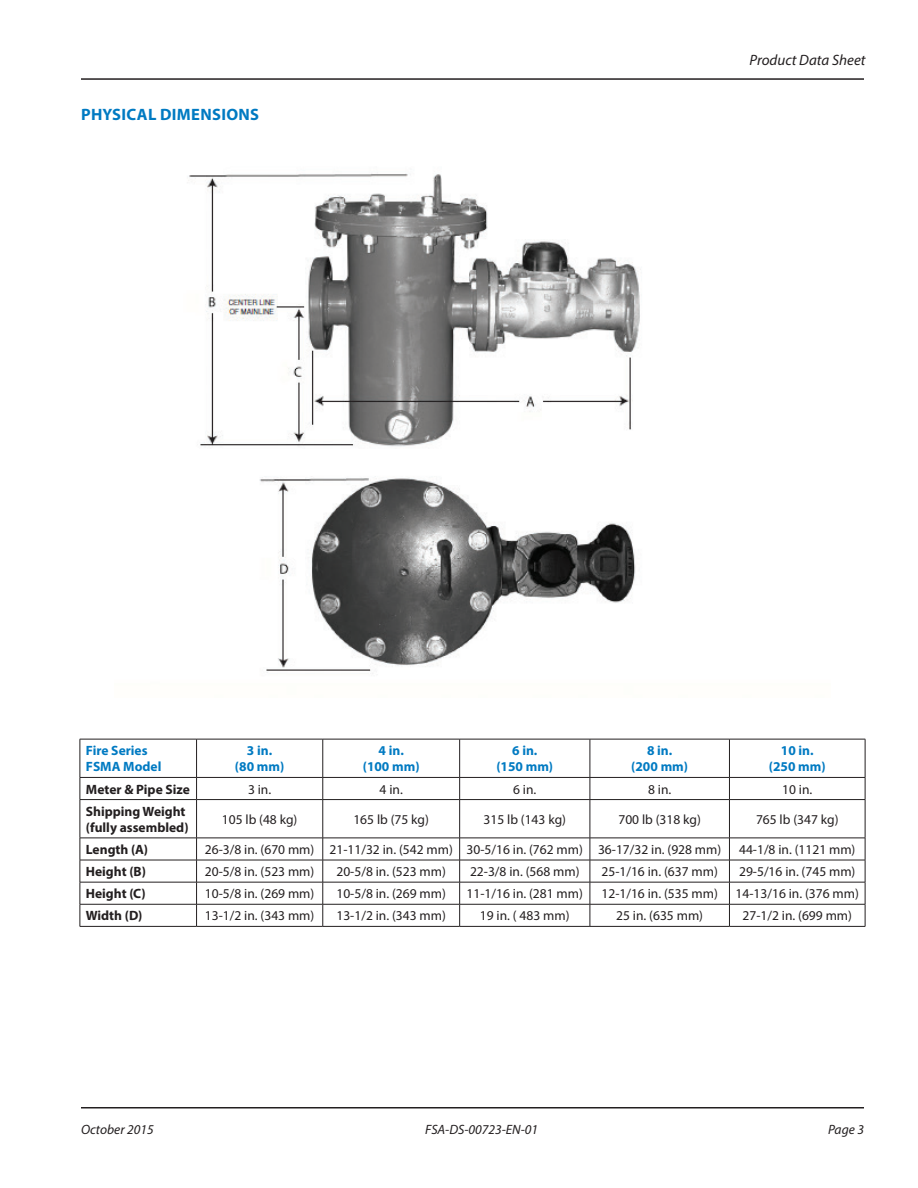
<style>
.page{position:relative;width:918px;height:1188px;background:#fff}
.page>*{position:absolute;margin:0;border:0;box-sizing:border-box;transform-origin:0 0}
.Heading_1{font:700 16.5px "Myriad Pro";letter-spacing:.02em;color:#007ac2}
.t1{font:italic 15px "Myriad Pro";color:#231f20}
.Body{font:13.5px "Myriad Pro";color:#231f20}
.Body-2{font:700 13.5px/16.2px "Myriad Pro";color:#231f20}
.Body-3{font:700 13.5px/16.2px "Myriad Pro";color:#007ac2;text-align:center}
.Footer_Center{font:italic 13.5px "Myriad Pro";color:#231f20}
.Footer_Inside{font:italic 13.5px "Myriad Pro";color:#231f20}
.Footer_Outside{font:italic 13.5px "Myriad Pro";color:#231f20}
</style>
<div class="page">
<hr style="left:81px;top:78px;width:783px;height:2px;background:#231f20">
<hr style="left:81px;top:1107px;width:783px;height:1px;background:#231f20">
<img style="left:188px;top:173px;width:453px;height:501px">
<hr style="left:80px;top:739px;width:117px;height:1px;background:#231f20">
<hr style="left:80px;top:739px;width:1px;height:38px;background:#231f20">
<hr style="left:197px;top:739px;width:126px;height:1px;background:#231f20">
<hr style="left:196px;top:739px;width:1px;height:38px;background:#231f20">
<hr style="left:323px;top:739px;width:137px;height:1px;background:#231f20">
<hr style="left:323px;top:739px;width:1px;height:38px;background:#231f20">
<hr style="left:460px;top:739px;width:130px;height:1px;background:#231f20">
<hr style="left:459px;top:739px;width:1px;height:38px;background:#231f20">
<hr style="left:590px;top:739px;width:139px;height:1px;background:#231f20">
<hr style="left:590px;top:739px;width:1px;height:38px;background:#231f20">
<hr style="left:729px;top:739px;width:136px;height:1px;background:#231f20">
<hr style="left:729px;top:739px;width:1px;height:38px;background:#231f20">
<hr style="left:865px;top:739px;width:1px;height:38px;background:#231f20">
<hr style="left:80px;top:777px;width:117px;height:1px;background:#231f20">
<svg style="left:80px;top:778px;width:1px;height:21px"></svg>
<hr style="left:197px;top:777px;width:126px;height:1px;background:#231f20">
<svg style="left:196px;top:778px;width:1px;height:21px"></svg>
<hr style="left:323px;top:777px;width:137px;height:1px;background:#231f20">
<svg style="left:323px;top:778px;width:1px;height:21px"></svg>
<hr style="left:460px;top:777px;width:130px;height:1px;background:#231f20">
<svg style="left:459px;top:778px;width:1px;height:21px"></svg>
<hr style="left:590px;top:777px;width:139px;height:1px;background:#231f20">
<svg style="left:590px;top:778px;width:1px;height:21px"></svg>
<hr style="left:729px;top:777px;width:136px;height:1px;background:#231f20">
<svg style="left:729px;top:778px;width:1px;height:21px"></svg>
<svg style="left:865px;top:778px;width:1px;height:21px"></svg>
<hr style="left:80px;top:799px;width:117px;height:1px;background:#231f20">
<hr style="left:80px;top:800px;width:1px;height:38px;background:#231f20">
<hr style="left:197px;top:799px;width:126px;height:1px;background:#231f20">
<hr style="left:196px;top:800px;width:1px;height:38px;background:#231f20">
<hr style="left:323px;top:799px;width:137px;height:1px;background:#231f20">
<hr style="left:323px;top:800px;width:1px;height:38px;background:#231f20">
<hr style="left:460px;top:799px;width:130px;height:1px;background:#231f20">
<hr style="left:459px;top:800px;width:1px;height:38px;background:#231f20">
<hr style="left:590px;top:799px;width:139px;height:1px;background:#231f20">
<hr style="left:590px;top:800px;width:1px;height:38px;background:#231f20">
<hr style="left:729px;top:799px;width:136px;height:1px;background:#231f20">
<hr style="left:729px;top:800px;width:1px;height:38px;background:#231f20">
<hr style="left:865px;top:800px;width:1px;height:38px;background:#231f20">
<hr style="left:80px;top:838px;width:117px;height:1px;background:#231f20">
<hr style="left:197px;top:838px;width:126px;height:1px;background:#231f20">
<hr style="left:323px;top:838px;width:137px;height:1px;background:#231f20">
<hr style="left:460px;top:838px;width:130px;height:1px;background:#231f20">
<hr style="left:590px;top:838px;width:139px;height:1px;background:#231f20">
<hr style="left:729px;top:838px;width:136px;height:1px;background:#231f20">
<hr style="left:80px;top:860px;width:117px;height:1px;background:#231f20">
<hr style="left:197px;top:860px;width:126px;height:1px;background:#231f20">
<hr style="left:323px;top:860px;width:137px;height:1px;background:#231f20">
<hr style="left:460px;top:860px;width:130px;height:1px;background:#231f20">
<hr style="left:590px;top:860px;width:139px;height:1px;background:#231f20">
<hr style="left:729px;top:860px;width:136px;height:1px;background:#231f20">
<hr style="left:80px;top:882px;width:117px;height:1px;background:#231f20">
<hr style="left:197px;top:882px;width:126px;height:1px;background:#231f20">
<hr style="left:323px;top:882px;width:137px;height:1px;background:#231f20">
<hr style="left:460px;top:882px;width:130px;height:1px;background:#231f20">
<hr style="left:590px;top:882px;width:139px;height:1px;background:#231f20">
<hr style="left:729px;top:882px;width:136px;height:1px;background:#231f20">
<hr style="left:80px;top:904px;width:117px;height:1px;background:#231f20">
<svg style="left:80px;top:838px;width:1px;height:88px"></svg>
<hr style="left:197px;top:904px;width:126px;height:1px;background:#231f20">
<svg style="left:196px;top:838px;width:1px;height:88px"></svg>
<hr style="left:323px;top:904px;width:137px;height:1px;background:#231f20">
<svg style="left:323px;top:838px;width:1px;height:88px"></svg>
<hr style="left:460px;top:904px;width:130px;height:1px;background:#231f20">
<svg style="left:459px;top:838px;width:1px;height:88px"></svg>
<hr style="left:590px;top:904px;width:139px;height:1px;background:#231f20">
<svg style="left:590px;top:838px;width:1px;height:88px"></svg>
<hr style="left:729px;top:904px;width:136px;height:1px;background:#231f20">
<svg style="left:729px;top:838px;width:1px;height:88px"></svg>
<svg style="left:865px;top:838px;width:1px;height:88px"></svg>
<hr style="left:80px;top:926px;width:117px;height:1px;background:#231f20">
<hr style="left:197px;top:926px;width:126px;height:1px;background:#231f20">
<hr style="left:323px;top:926px;width:137px;height:1px;background:#231f20">
<hr style="left:460px;top:926px;width:130px;height:1px;background:#231f20">
<hr style="left:590px;top:926px;width:139px;height:1px;background:#231f20">
<hr style="left:729px;top:926px;width:136px;height:1px;background:#231f20">
<p class="Heading_1" style="left:81px;top:104px;width:180px">PHYSICAL DIMENSIONS</p>
<p class="t1" style="left:750px;top:51px;width:117px">Product Data Sheet</p>
<p class="Body-3" style="left:86px;top:742px;width:77px;text-align:left">Fire Series<br>FSMA Model</p>
<p class="Body-3" style="left:235px;top:742px;width:51px">3 in.<br>(80 mm)</p>
<p class="Body-3" style="left:363px;top:742px;width:58px">4 in.<br>(100 mm)</p>
<p class="Body-3" style="left:496px;top:742px;width:58px">6 in.<br>(150 mm)</p>
<p class="Body-3" style="left:631px;top:742px;width:58px">8 in.<br>(200 mm)</p>
<p class="Body-3" style="left:769px;top:742px;width:58px">10 in. (250 mm)</p>
<p class="Body-2" style="left:86px;top:780px;width:106px">Meter &amp; Pipe Size</p>
<p class="Body" style="left:248px;top:781px;width:25px">3 in.</p>
<p class="Body" style="left:380px;top:781px;width:25px">4 in.</p>
<p class="Body" style="left:513px;top:781px;width:25px">6 in.</p>
<p class="Body" style="left:648px;top:781px;width:25px">8 in.</p>
<p class="Body" style="left:782px;top:781px;width:32px">10 in.</p>
<p class="Body-2" style="left:86px;top:803px;width:104px">Shipping Weight (fully assembled)</p>
<p class="Body" style="left:222px;top:811px;width:77px">105 lb (48 kg)</p>
<p class="Body" style="left:353px;top:811px;width:77px">165 lb (75 kg)</p>
<p class="Body" style="left:484px;top:811px;width:84px">315 lb (143 kg)</p>
<p class="Body" style="left:618px;top:811px;width:84px">700 lb (318 kg)</p>
<p class="Body" style="left:756px;top:811px;width:84px">765 lb (347 kg)</p>
<p class="Body-2" style="left:86px;top:841px;width:64px">Length (A)</p>
<p class="Body" style="left:205px;top:841px;width:111px">26-3/8 in. (670 mm)</p>
<p class="Body" style="left:330px;top:841px;width:125px">21-11/32 in. (542 mm)</p>
<p class="Body" style="left:467px;top:841px;width:118px">30-5/16 in. (762 mm)</p>
<p class="Body" style="left:598px;top:841px;width:125px">36-17/32 in. (928 mm)</p>
<p class="Body" style="left:739px;top:841px;width:118px">44-1/8 in. (1121 mm)</p>
<p class="Body-2" style="left:86px;top:863px;width:62px">Height (B)</p>
<p class="Body" style="left:205px;top:863px;width:111px">20-5/8 in. (523 mm)</p>
<p class="Body" style="left:336px;top:863px;width:111px">20-5/8 in. (523 mm)</p>
<p class="Body" style="left:470px;top:863px;width:111px">22-3/8 in. (568 mm)</p>
<p class="Body" style="left:601px;top:863px;width:118px">25-1/16 in. (637 mm)</p>
<p class="Body" style="left:739px;top:863px;width:118px">29-5/16 in. (745 mm)</p>
<p class="Body-2" style="left:86px;top:885px;width:61px">Height (C)</p>
<p class="Body" style="left:205px;top:885px;width:111px">10-5/8 in. (269 mm)</p>
<p class="Body" style="left:336px;top:885px;width:111px">10-5/8 in. (269 mm)</p>
<p class="Body" style="left:467px;top:885px;width:118px">11-1/16 in. (281 mm)</p>
<p class="Body" style="left:601px;top:885px;width:118px">12-1/16 in. (535 mm)</p>
<p class="Body" style="left:736px;top:885px;width:125px">14-13/16 in. (376 mm)</p>
<p class="Body-2" style="left:86px;top:907px;width:58px">Width (D)</p>
<p class="Body" style="left:205px;top:908px;width:111px">13-1/2 in. (343 mm)</p>
<p class="Body" style="left:336px;top:908px;width:111px">13-1/2 in. (343 mm)</p>
<p class="Body" style="left:480px;top:908px;width:91px">19 in. ( 483 mm)</p>
<p class="Body" style="left:616px;top:908px;width:88px">25 in. (635 mm)</p>
<p class="Body" style="left:743px;top:908px;width:111px">27-1/2 in. (699 mm)</p>
<p class="Footer_Inside" style="left:81px;top:1121px;width:74px">October 2015</p>
<p class="Footer_Center" style="left:425px;top:1121px;width:115px">FSA-DS-00723-EN-01</p>
<p class="Footer_Outside" style="left:828px;top:1121px;width:37px">Page 3</p>
</div>
